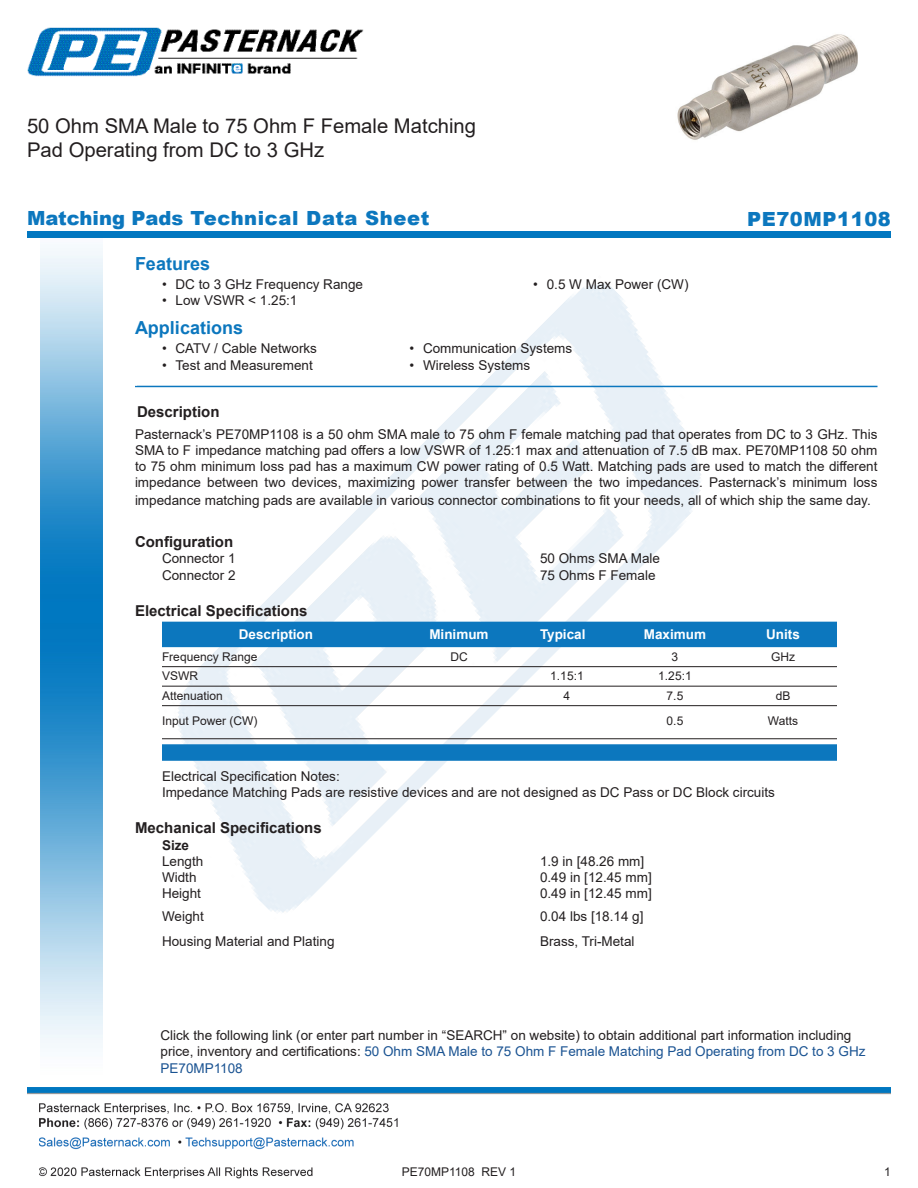
<style>
.page{position:relative;width:918px;height:1188px;background:#fff}
.page>*{position:absolute;margin:0;border:0;box-sizing:border-box;transform-origin:0 0}
.Web_Description_Para{font:20.25px/24.3px "Arial";color:#231f20}
.t1{font:900 19.5px "Arial";letter-spacing:.03em;color:#0c77be}
.Head1{font:700 18px "Arial";color:#0c77be}
.Head1-2{font:700 15px "Arial";color:#231f20}
.MarketingDescription{font:13.5px/16.4px "Arial";color:#231f20;text-align:justify}
.Specs_Para{font:13.5px "Arial";color:#231f20}
.Description_and_PN_L{font:13.5px/16.2px "Arial";color:#231f20}
.Table-Header{font:700 13.5px "Arial";color:#fff}
.Head2{font:700 13.5px "Arial";color:#231f20}
.Table-Body{font:12px "Arial";color:#231f20}
.MarketingDescription-2{font:700 7.5px "Arial";color:#fff}
.s1{color:#1a5392}
</style>
<div class="page">
<img style="left:39px;top:1103px;width:359px;height:76px">
<img style="left:27px;top:27px;width:337px;height:50px">
<img style="left:40px;top:237px;width:62px;height:811px">
<img style="left:95px;top:244px;width:726px;height:726px">
<img style="left:27px;top:1088px;width:864px;height:7px">
<div style="left:27px;top:231px;width:864px;height:6px;background:#0177c0"></div>
<hr style="left:135px;top:386px;width:743px;height:1px;background:#0c77be">
<div style="left:162px;top:622px;width:675px;height:25px;background:#0c77be"></div>
<hr style="left:162px;top:666px;width:675px;height:1px;background:#231f20">
<hr style="left:162px;top:686px;width:675px;height:1px;background:#231f20">
<hr style="left:162px;top:705px;width:675px;height:1px;background:#231f20">
<hr style="left:162px;top:738px;width:675px;height:1px;background:#231f20">
<div style="left:162px;top:744px;width:675px;height:17px;background:#0c77be"></div>
<img style="left:677px;top:34px;width:181px;height:106px">
<h1 class="Web_Description_Para" style="left:27px;top:114px;width:451px">50 Ohm SMA Male to 75 Ohm F Female Matching<br>Pad Operating from DC to 3 GHz</h1>
<p class="t1" style="left:27px;top:204px;width:404px">Matching Pads Technical Data Sheet</p>
<p class="Head1" style="left:135px;top:251px;width:77px">Features</p>
<p class="MarketingDescription" style="left:162px;top:276px;width:203px">• DC to 3 GHz Frequency Range</p>
<p class="MarketingDescription" style="left:162px;top:292px;width:137px">• Low VSWR &lt; 1.25:1</p>
<p class="MarketingDescription" style="left:533px;top:276px;width:157px">• 0.5 W Max Power (CW)</p>
<p class="Head1" style="left:135px;top:315px;width:110px">Applications</p>
<p class="MarketingDescription" style="left:162px;top:340px;width:157px">• CATV / Cable Networks</p>
<p class="MarketingDescription" style="left:162px;top:357px;width:152px">• Test and Measurement</p>
<p class="MarketingDescription-2" style="left:135px;top:378px;width:4px">.</p>
<p class="MarketingDescription" style="left:410px;top:340px;width:164px">• Communication Systems</p>
<p class="MarketingDescription" style="left:410px;top:357px;width:122px">• Wireless Systems</p>
<p class="t1" style="left:747px;top:205px;width:145px">PE70MP1108</p>
<p class="Head1-2" style="left:137px;top:401px;width:84px">Description</p>
<p class="MarketingDescription" style="left:135px;top:426px;width:744px">Pasternack’s PE70MP1108 is a 50 ohm SMA male to 75 ohm F female matching pad that operates from DC to 3 GHz. This SMA to F impedance matching pad offers a low VSWR of 1.25:1 max and attenuation of 7.5 dB max. PE70MP1108 50 ohm to 75 ohm minimum loss pad has a maximum CW power rating of 0.5 Watt. Matching pads are used to match the different impedance between two devices, maximizing power transfer between the two impedances. Pasternack’s minimum loss impedance matching pads are available in various connector combinations to fit your needs, all of which ship the same day.</p>
<p class="Head1-2" style="left:135px;top:531px;width:100px">Configuration</p>
<p class="Specs_Para" style="left:162px;top:549px;width:75px">Connector 1</p>
<p class="Specs_Para" style="left:540px;top:549px;width:122px">50 Ohms SMA Male</p>
<p class="Specs_Para" style="left:162px;top:566px;width:75px">Connector 2</p>
<p class="Specs_Para" style="left:540px;top:566px;width:117px">75 Ohms F Female</p>
<p class="Head1-2" style="left:135px;top:600px;width:174px">Electrical Specifications</p>
<p class="Table-Header" style="left:239px;top:625px;width:76px">Description</p>
<p class="Table-Header" style="left:429px;top:625px;width:61px">Minimum</p>
<p class="Table-Header" style="left:540px;top:625px;width:47px">Typical</p>
<p class="Table-Header" style="left:644px;top:625px;width:64px">Maximum</p>
<p class="Table-Header" style="left:766px;top:625px;width:35px">Units</p>
<p class="Table-Body" style="left:162px;top:648px;width:97px">Frequency Range</p>
<p class="Table-Body" style="left:450px;top:648px;width:19px">DC</p>
<p class="Table-Body" style="left:672px;top:648px;width:8px">3</p>
<p class="Table-Body" style="left:771px;top:648px;width:25px">GHz</p>
<p class="Table-Body" style="left:162px;top:668px;width:37px">VSWR</p>
<p class="Table-Body" style="left:550px;top:668px;width:35px">1.15:1</p>
<p class="Table-Body" style="left:658px;top:668px;width:35px">1.25:1</p>
<p class="Table-Body" style="left:162px;top:687px;width:62px">Attenuation</p>
<p class="Table-Body" style="left:564px;top:687px;width:8px">4</p>
<p class="Table-Body" style="left:667px;top:687px;width:18px">7.5</p>
<p class="Table-Body" style="left:776px;top:687px;width:16px">dB</p>
<p class="Table-Body" style="left:162px;top:713px;width:97px">Input Power (CW)</p>
<p class="Table-Body" style="left:667px;top:713px;width:18px">0.5</p>
<p class="Table-Body" style="left:768px;top:713px;width:32px">Watts</p>
<p class="Specs_Para" style="left:162px;top:767px;width:179px">Electrical Specification Notes:</p>
<p class="Specs_Para" style="left:162px;top:783px;width:614px">Impedance Matching Pads are resistive devices and are not designed as DC Pass or DC Block circuits</p>
<p class="Head1-2" style="left:135px;top:817px;width:188px">Mechanical Specifications</p>
<p class="Head2" style="left:162px;top:835px;width:29px">Size</p>
<p class="Specs_Para" style="left:162px;top:852px;width:43px">Length</p>
<p class="Specs_Para" style="left:540px;top:852px;width:106px">1.9 in [48.26 mm]</p>
<p class="Specs_Para" style="left:162px;top:868px;width:36px">Width</p>
<p class="Specs_Para" style="left:540px;top:868px;width:113px">0.49 in [12.45 mm]</p>
<p class="Specs_Para" style="left:162px;top:884px;width:41px">Height</p>
<p class="Specs_Para" style="left:540px;top:884px;width:113px">0.49 in [12.45 mm]</p>
<p class="Specs_Para" style="left:162px;top:907px;width:43px">Weight</p>
<p class="Specs_Para" style="left:540px;top:907px;width:105px">0.04 lbs [18.14 g]</p>
<p class="Specs_Para" style="left:162px;top:932px;width:174px">Housing Material and Plating</p>
<p class="Specs_Para" style="left:540px;top:932px;width:96px">Brass, Tri-Metal</p>
<p class="Description_and_PN_L" style="left:160px;top:1027px;width:707px">Click the following link (or enter part number in “SEARCH” on website) to obtain additional part information including price, inventory and certifications: <span class="s1">50 Ohm SMA Male to 75 Ohm F Female Matching Pad Operating from DC to 3 GHz<br>PE70MP1108</span></p>
<p class="Table-Body" style="left:402px;top:1163px;width:116px">PE70MP1108 REV 1</p>
<p class="Table-Body" style="left:884px;top:1164px;width:8px">1</p>
</div>
